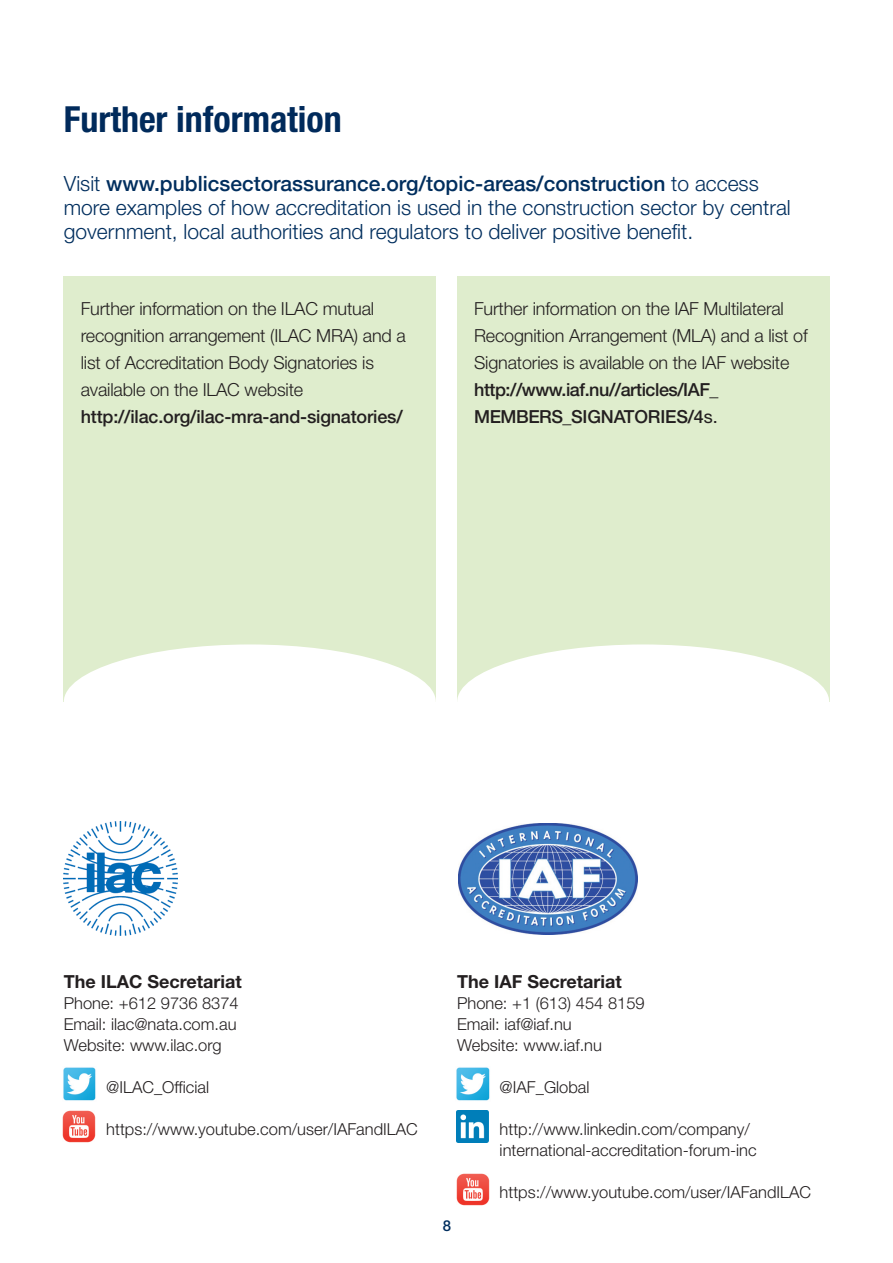
<style>
.page{position:relative;width:893px;height:1263px;background:#fff}
.page>*{position:absolute;margin:0;border:0;box-sizing:border-box;transform-origin:0 0}
.t1{font:700 condensed 36px "Helvetica Neue";color:#002a5b}
.t2{font:300 21px/24px "Helvetica Neue";color:#002e5e}
.t3{font:300 18px/27px "Helvetica Neue";letter-spacing:-.01em;color:#231f20}
.t4{font:500 18px/27px "Helvetica Neue";letter-spacing:-.01em;color:#231f20}
.t5{font:700 18px "Helvetica Neue";color:#231f20}
.t6{font:300 16.5px/21px "Helvetica Neue";color:#231f20}
.t7{font:500 15px "Helvetica Neue";color:#002e5e}
.s1{font-weight:500}
.s2{font-weight:400}
</style>
<div class="page">
<div style="left:64px;top:276px;width:372px;height:426px;background:#dfedcd"></div>
<div style="left:457px;top:276px;width:372px;height:426px;background:#dfedcd"></div>
<img style="left:458px;top:823px;width:179px;height:112px">
<img style="left:64px;top:821px;width:114px;height:114px">
<img style="left:63px;top:1067px;width:33px;height:34px">
<img style="left:63px;top:1110px;width:33px;height:33px">
<img style="left:457px;top:1110px;width:32px;height:32px">
<img style="left:456px;top:1173px;width:33px;height:33px">
<img style="left:456px;top:1067px;width:34px;height:34px">
<div style="left:64px;top:644px;width:372px;height:115px;background:#fff;border-radius:50%"></div>
<div style="left:457px;top:644px;width:372px;height:115px;background:#fff;border-radius:50%"></div>
<h1 class="t1" style="left:64px;top:106px;width:280px">Further information</h1>
<p class="t2" style="left:64px;top:171px;width:729px">Visit <span class="s1">www.publicsectorassurance.org/topic-areas/construction</span> to access more examples of how accreditation is used in the construction sector by central government, local authorities and regulators to deliver positive benefit.</p>
<p class="t3" style="left:81px;top:295px;width:327px">Further information on the ILAC mutual recognition arrangement (ILAC MRA) and a list of Accreditation Body Signatories is available on the ILAC website</p>
<p class="t4" style="left:81px;top:405px;width:323px">http://ilac.org/ilac-mra-and-signatories/</p>
<p class="t3" style="left:474px;top:295px;width:335px">Further information on the IAF Multilateral<br>Recognition Arrangement (MLA) and a list of<br>Signatories is available on the IAF website</p>
<p class="t4" style="left:474px;top:378px;width:246px">http://www.iaf.nu//articles/IAF_<br>MEMBERS_SIGNATORIES/4<span class="s2">s.</span></p>
<p class="t5" style="left:64px;top:970px;width:180px">The ILAC Secretariat</p>
<p class="t6" style="left:64px;top:992px;width:177px">Phone: +612 9736 8374<br>Email: ilac@nata.com.au<br>Website: www.ilac.org</p>
<p class="t6" style="left:106px;top:1076px;width:104px">@ILAC_Official</p>
<p class="t6" style="left:106px;top:1118px;width:313px">https://www.youtube.com/user/IAFandILAC</p>
<p class="t5" style="left:457px;top:970px;width:166px">The IAF Secretariat</p>
<p class="t6" style="left:457px;top:992px;width:189px">Phone: +1 (613) 454 8159<br>Email: iaf@iaf.nu<br>Website: www.iaf.nu</p>
<p class="t6" style="left:500px;top:1076px;width:91px">@IAF_Global</p>
<p class="t6" style="left:500px;top:1118px;width:259px">http://www.linkedin.com/company/ international-accreditation-forum-inc</p>
<p class="t6" style="left:500px;top:1181px;width:313px">https://www.youtube.com/user/IAFandILAC</p>
<p class="t7" style="left:443px;top:1220px;width:10px">8</p>
</div>
